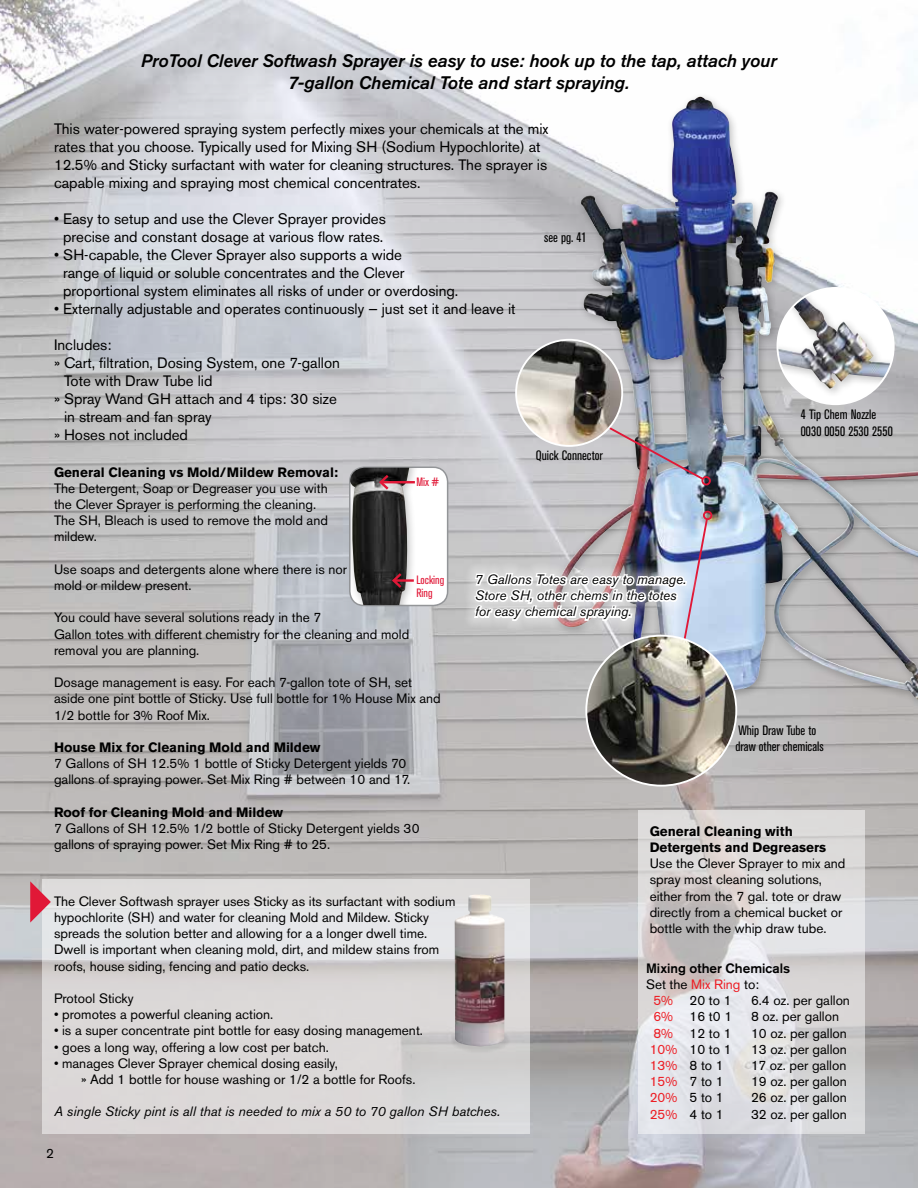
<style>
.page{position:relative;width:918px;height:1188px;background:#fff}
.page>*{position:absolute;margin:0;border:0;box-sizing:border-box;transform-origin:0 0}
.t1{font:italic 500 18px/21.6px "Akzidenz Grotesk BE";color:#000;text-align:center}
.t2{font:15px/18px "Akzidenz Grotesk BE";color:#000}
.t3{font:13.5px/16.2px "Akzidenz Grotesk BE";color:#000}
.t4{font:italic 13.5px/16.2px "Akzidenz Grotesk BE";color:#000}
.t5{font:700 13.5px/16.2px "Akzidenz Grotesk BE";color:#000}
.t6{font:condensed 13.5px/16.2px "Akzidenz Grotesk BE";color:#000}
.t7{font:500 13.5px "Akzidenz Grotesk BE";color:#000}
.t8{font:condensed 12px/13.2px "Akzidenz Grotesk BE";color:#e11837}
.s1{color:#ed1d24}
</style>
<div class="page">
<img style="left:0;top:0;width:918px;height:1188px">
<div style="left:548px;top:91px;width:370px;height:621px;background:#000;opacity:.25"></div>
<img style="left:553px;top:99px;width:365px;height:601px">
<div style="left:703px;top:511px;width:9px;height:9px;border:2px solid #e11837;border-radius:50%"></div>
<img style="left:586px;top:636px;width:150px;height:150px;border-radius:75px">
<img style="left:571px;top:406px;width:134px;height:76px">
<div style="left:701px;top:476px;width:10px;height:9px;border:2px solid #e11837;border-radius:50%"></div>
<div style="left:516px;top:340px;width:106px;height:106px;background:#000;opacity:.25"></div>
<img style="left:516px;top:340px;width:106px;height:106px;border-radius:53px">
<div style="left:515px;top:339px;width:108px;height:108px;border:2px solid #fff;border-radius:50%"></div>
<div style="left:464px;top:562px;width:233px;height:69px;background:#c8c8c8"></div>
<img style="left:472px;top:517px;width:237px;height:130px">
<div style="left:777px;top:288px;width:117px;height:114px;background:#000;opacity:.25"></div>
<img style="left:777px;top:297px;width:114px;height:92px">
<div style="left:777px;top:287px;width:118px;height:118px;border:2px solid #fff;border-radius:50%"></div>
<svg style="left:42px;top:879px;width:487px;height:255px;background:#dbd9da"></svg>
<svg style="left:30px;top:881px;width:21px;height:42px"></svg>
<svg style="left:638px;top:810px;width:227px;height:324px;background:#dad9da"></svg>
<img style="left:445px;top:1021px;width:70px;height:38px">
<img style="left:455px;top:894px;width:50px;height:152px">
<div style="left:350px;top:467px;width:98px;height:139px;background:#fff;border-radius:14px"></div>
<div style="left:349px;top:467px;width:99px;height:139px;border:2px solid #939598;border-radius:14px"></div>
<div style="left:350px;top:468px;width:85px;height:137px;background:#000;opacity:.25"></div>
<img style="left:350px;top:468px;width:59px;height:137px">
<hr style="left:381px;top:481px;width:34px;height:2px;background:#e11837">
<svg style="left:377px;top:472px;width:14px;height:20px"></svg>
<hr style="left:394px;top:579px;width:20px;height:3px;background:#e11837">
<svg style="left:390px;top:571px;width:14px;height:19px"></svg>
<h1 class="t1" style="left:141px;top:51px;width:637px">ProTool Clever Softwash Sprayer is easy to use: hook up to the tap, attach your<br>7-gallon Chemical Tote and start spraying.</h1>
<p class="t2" style="left:54px;top:119px;width:496px">This water-powered spraying system perfectly mixes your chemicals at the mix rates that you choose. Typically used for Mixing SH (Sodium Hypochlorite) at 12.5% and Sticky surfactant with water for cleaning structures. The sprayer is capable mixing and spraying most chemical concentrates.</p>
<p class="t2" style="left:54px;top:209px;width:333px;text-align:center">• Easy to setup and use the Clever Sprayer provides precise and constant dosage at various flow rates.</p>
<p class="t2" style="left:63px;top:245px;width:397px;text-indent:-9px">• SH-capable, the Clever Sprayer also supports a wide<br>range of liquid or soluble concentrates and the Clever proportional system eliminates all risks of under or overdosing.</p>
<p class="t2" style="left:54px;top:299px;width:463px">• Externally adjustable and operates continuously — just set it and leave it</p>
<p class="t2" style="left:54px;top:335px;width:59px">Includes:</p>
<p class="t2" style="left:54px;top:353px;width:287px">» Cart, filtration, Dosing System, one 7-gallon</p>
<p class="t2" style="left:64px;top:371px;width:150px">Tote with Draw Tube lid</p>
<p class="t2" style="left:54px;top:389px;width:284px">» Spray Wand GH attach and 4 tips: 30 size</p>
<p class="t2" style="left:64px;top:407px;width:149px">in stream and fan spray</p>
<p class="t2" style="left:54px;top:425px;width:136px">» Hoses not included</p>
<p class="t6" style="left:536px;top:448px;width:69px">Quick Connector</p>
<p class="t6" style="left:544px;top:230px;width:44px">see pg. 41</p>
<p class="t6" style="left:801px;top:407px;width:93px">4 Tip Chem Nozzle<br>0030 0050 2530 2550</p>
<p class="t5" style="left:54px;top:464px;width:286px">General Cleaning vs Mold/Mildew Removal:</p>
<p class="t3" style="left:54px;top:480px;width:276px">The Detergent, Soap or Degreaser you use with the Clever Sprayer is performing the cleaning.<br>The SH, Bleach is used to remove the mold and mildew.</p>
<p class="t3" style="left:54px;top:561px;width:295px">Use soaps and detergents alone where there is nor mold or mildew present.</p>
<p class="t3" style="left:54px;top:610px;width:357px">You could have several solutions ready in the 7<br>Gallon totes with different chemistry for the cleaning and mold removal you are planning.</p>
<p class="t3" style="left:54px;top:674px;width:388px">Dosage management is easy. For each 7-gallon tote of SH, set aside one pint bottle of Sticky. Use full bottle for 1% House Mix and<br>1/2 bottle for 3% Roof Mix.</p>
<p class="t5" style="left:54px;top:739px;width:268px">House Mix for Cleaning Mold and Mildew</p>
<p class="t3" style="left:54px;top:755px;width:358px">7 Gallons of SH 12.5% 1 bottle of Sticky Detergent yields 70 gallons of spraying power. Set Mix Ring # between 10 and 17.</p>
<p class="t5" style="left:54px;top:804px;width:231px">Roof for Cleaning Mold and Mildew</p>
<p class="t3" style="left:54px;top:820px;width:367px">7 Gallons of SH 12.5% 1/2 bottle of Sticky Detergent yields 30 gallons of spraying power. Set Mix Ring # to 25.</p>
<p class="t8" style="left:416px;top:475px;width:24px">Mix #</p>
<p class="t4" style="left:475px;top:571px;width:213px">7 Gallons Totes are easy to manage.<br>Store SH, other chems in the totes for easy chemical spraying.</p>
<p class="t8" style="left:416px;top:574px;width:29px">Locking<br>Ring</p>
<p class="t6" style="left:735px;top:722px;width:90px">Whip Draw Tube to draw other chemicals</p>
<p class="t5" style="left:650px;top:823px;width:178px">General Cleaning with<br>Detergents and Degreasers</p>
<p class="t3" style="left:650px;top:855px;width:197px">Use the Clever Sprayer to mix and spray most cleaning solutions, either from the 7 gal. tote or draw directly from a chemical bucket or bottle with the whip draw tube.</p>
<p class="t3" style="left:54px;top:893px;width:403px">The Clever Softwash sprayer uses Sticky as its surfactant with sodium hypochlorite (SH) and water for cleaning Mold and Mildew. Sticky spreads the solution better and allowing for a a longer dwell time.<br>Dwell is important when cleaning mold, dirt, and mildew stains from roofs, house siding, fencing and patio decks.</p>
<p class="t3" style="left:54px;top:990px;width:81px">Protool Sticky</p>
<p class="t3" style="left:54px;top:1006px;width:221px">• promotes a powerful cleaning action.</p>
<p class="t3" style="left:54px;top:1023px;width:371px">• is a super concentrate pint bottle for easy dosing management.</p>
<p class="t3" style="left:54px;top:1039px;width:276px">• goes a long way, offering a low cost per batch.</p>
<p class="t3" style="left:81px;top:1055px;width:336px;text-indent:-27px">• manages Clever Sprayer chemical dosing easily,<br>» Add 1 bottle for house washing or 1/2 a bottle for Roofs.</p>
<p class="t4" style="left:54px;top:1104px;width:448px">A single Sticky pint is all that is needed to mix a 50 to 70 gallon SH batches.</p>
<p class="t7" style="left:646px;top:960px;width:146px">Mixing other Chemicals</p>
<p class="t3" style="left:646px;top:976px;width:115px">Set the <span class="s1">Mix Ring</span> to:</p>
<p class="t3" style="left:653px;top:992px;width:80px"><span class="s1">5%</span> 20 to 1</p>
<p class="t3" style="left:751px;top:992px;width:100px">6.4 oz. per gallon</p>
<p class="t3" style="left:653px;top:1009px;width:80px"><span class="s1">6%</span> 16 t0 1</p>
<p class="t3" style="left:751px;top:1009px;width:90px">8 oz. per gallon</p>
<p class="t3" style="left:653px;top:1025px;width:80px"><span class="s1">8%</span> 12 to 1</p>
<p class="t3" style="left:751px;top:1025px;width:97px">10 oz. per gallon</p>
<p class="t3" style="left:650px;top:1041px;width:84px"><span class="s1">10%</span> 10 to 1</p>
<p class="t3" style="left:751px;top:1041px;width:97px">13 oz. per gallon</p>
<p class="t3" style="left:650px;top:1057px;width:76px"><span class="s1">13%</span> 8 to 1</p>
<p class="t3" style="left:751px;top:1057px;width:97px">17 oz. per gallon</p>
<p class="t3" style="left:650px;top:1073px;width:76px"><span class="s1">15%</span> 7 to 1</p>
<p class="t3" style="left:751px;top:1073px;width:97px">19 oz. per gallon</p>
<p class="t3" style="left:650px;top:1090px;width:76px"><span class="s1">20%</span> 5 to 1</p>
<p class="t3" style="left:751px;top:1090px;width:97px">26 oz. per gallon</p>
<p class="t3" style="left:650px;top:1106px;width:76px"><span class="s1">25%</span> 4 to 1</p>
<p class="t3" style="left:751px;top:1106px;width:97px">32 oz. per gallon</p>
<p class="t3" style="left:46px;top:1145px;width:9px">2</p>
</div>
